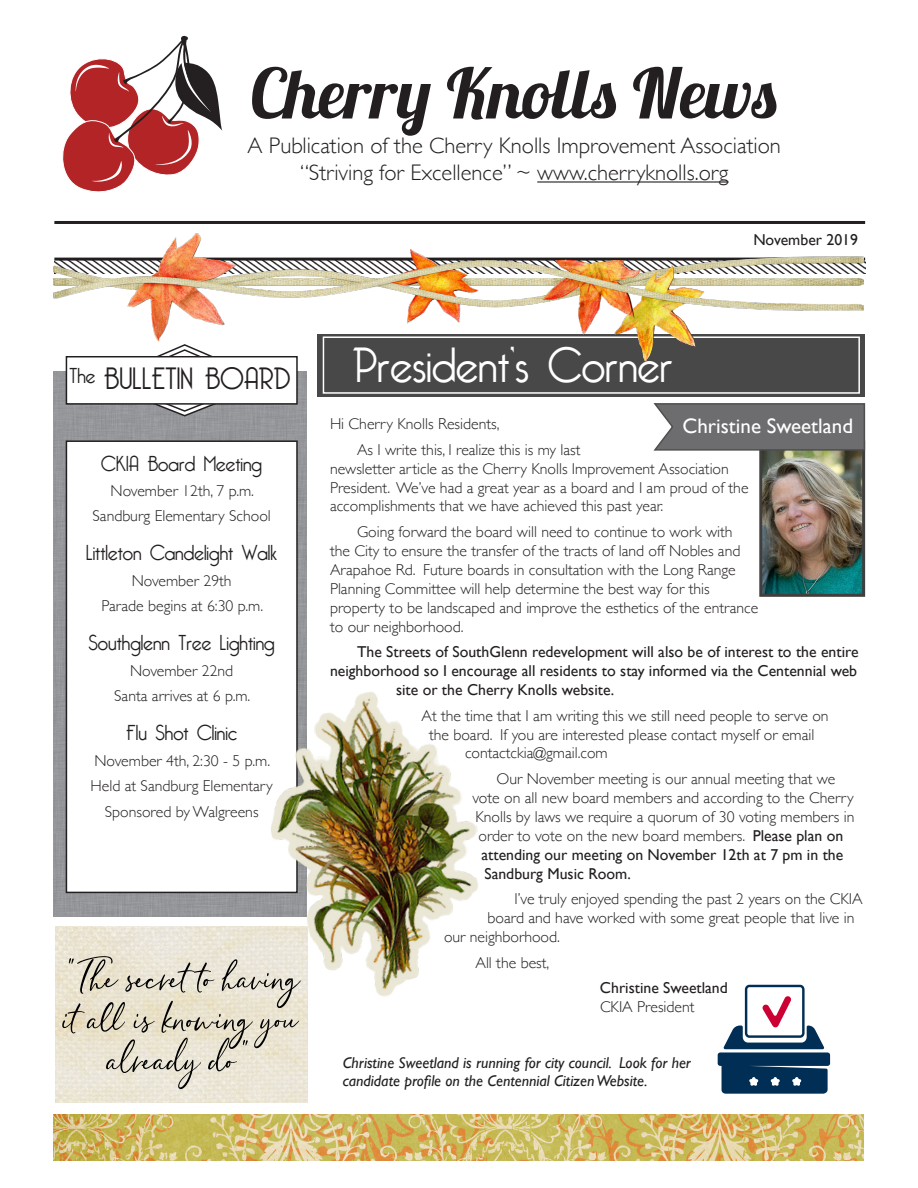
<style>
.page{position:relative;width:918px;height:1188px;background:#fff}
.page>*{position:absolute;margin:0;border:0;box-sizing:border-box;transform-origin:0 0}
.t1{font:69px "Lobster 1.3";color:#231f20}
.t2{font:48px "Bellerose";color:#fff}
.t3{font:30px "Bellerose";color:#231f20}
.t4{font:300 22.5px "Gill Sans";color:#231f20}
.t5{font:21px "Bellerose";color:#231f20}
.t6{font:21px "Gill Sans";color:#fff}
.Body_copy{font:300 15.75px/18.9px "Gill Sans";color:#231f20}
.Body_copy-2{font:15.75px "Gill Sans";color:#231f20}
.t7{font:italic 15.75px/18.9px "Gill Sans";color:#231f20}
.s1{font-weight:400}
</style>
<div class="page">
<hr style="left:537px;top:181px;width:192px;height:2px;background:#231f20">
<hr style="left:54px;top:221px;width:811px;height:3px;background:#231f20">
<svg style="left:62px;top:35px;width:161px;height:157px"></svg>
<div style="left:318px;top:334px;width:547px;height:62px;background:#484849"></div>
<div style="left:323px;top:336px;width:537px;height:58px;background:#484849;border:2px solid #fff"></div>
<img style="left:763px;top:451px;width:98px;height:142px">
<div style="left:759px;top:440px;width:106px;height:157px;border:3px solid #403f3e"></div>
<svg style="left:653px;top:403px;width:213px;height:48px"></svg>
<img style="left:56px;top:927px;width:252px;height:176px">
<div style="left:53px;top:371px;width:254px;height:546px;background:#949699"></div>
<div style="left:66px;top:441px;width:231px;height:451px;background:#fff"></div>
<div style="left:66px;top:440px;width:232px;height:453px;border:2px solid #231f20"></div>
<img style="left:53px;top:1115px;width:811px;height:46px">
<img style="left:251px;top:678px;width:227px;height:333px">
<svg style="left:95px;top:405px;width:177px;height:12px"></svg>
<div style="left:66px;top:357px;width:231px;height:47px;background:#fff"></div>
<div style="left:66px;top:356px;width:232px;height:49px;border:2px solid #231f20"></div>
<svg style="left:62px;top:956px;width:239px;height:133px"></svg>
<img style="left:53px;top:233px;width:811px;height:128px">
<svg style="left:717px;top:984px;width:114px;height:110px"></svg>
<p class="t1" style="left:250px;top:50px;width:529px">Cherry Knolls News</p>
<p class="t4" style="left:248px;top:128px;width:535px">A Publication of the Cherry Knolls Improvement Association</p>
<p class="t4" style="left:300px;top:155px;width:430px">“Striving for Excellence” ~ www.cherryknolls.org</p>
<p class="Body_copy-2" style="left:753px;top:230px;width:106px">November 2019</p>
<p class="t3" style="left:70px;top:361px;width:222px"><sup>The</sup> BULLETIN BOARD</p>
<p class="t5" style="left:101px;top:451px;width:162px">CKIA Board Meeting</p>
<p class="Body_copy" style="left:111px;top:481px;width:145px">November 12th, 7 p.m.</p>
<p class="Body_copy" style="left:93px;top:506px;width:180px">Sandburg Elementary School</p>
<p class="t5" style="left:86px;top:541px;width:193px">Littleton Candelight Walk</p>
<p class="Body_copy" style="left:132px;top:570px;width:101px">November 29th</p>
<p class="Body_copy" style="left:101px;top:596px;width:163px">Parade begins at 6:30 p.m.</p>
<p class="t5" style="left:89px;top:631px;width:188px">Southglenn Tree Lighting</p>
<p class="Body_copy" style="left:130px;top:660px;width:105px">November 22nd</p>
<p class="Body_copy" style="left:114px;top:686px;width:138px">Santa arrives at 6 p.m.</p>
<p class="t5" style="left:126px;top:721px;width:112px">Flu Shot Clinic</p>
<p class="Body_copy" style="left:94px;top:750px;width:177px">November 4th, 2:30 - 5 p.m.</p>
<p class="Body_copy" style="left:91px;top:776px;width:184px">Held at Sandburg Elementary</p>
<p class="Body_copy" style="left:105px;top:802px;width:155px">Sponsored by Walgreens</p>
<p class="t2" style="left:352px;top:337px;width:322px">President’s Corner</p>
<p class="t6" style="left:683px;top:413px;width:172px">Christine Sweetland</p>
<p class="Body_copy" style="left:330px;top:414px;width:171px">Hi Cherry Knolls Residents,</p>
<p class="Body_copy" style="left:330px;top:439px;width:420px;text-indent:27px">As I write this, I realize this is my last<br>newsletter article as the Cherry Knolls Improvement Association President. We’ve had a great year as a board and I am proud of the accomplishments that we have achieved this past year.</p>
<p class="Body_copy" style="left:330px;top:522px;width:430px;text-indent:27px">Going forward the board will need to continue to work with<br>the City to ensure the transfer of the tracts of land off Nobles and Arapahoe Rd. Future boards in consultation with the Long Range Planning Committee will help determine the best way for this property to be landscaped and improve the esthetics of the entrance to our neighborhood.</p>
<p class="Body_copy-2" style="left:357px;top:643px;width:503px">The Streets of SouthGlenn redevelopment will also be of interest to the entire</p>
<p class="Body_copy-2" style="left:330px;top:662px;width:529px">neighborhood so I encourage all residents to stay informed via the Centennial web</p>
<p class="Body_copy-2" style="left:396px;top:680px;width:220px">site or the Cherry Knolls website.</p>
<p class="Body_copy" style="left:422px;top:705px;width:409px">At the time that I am writing this we still need people to serve on</p>
<p class="Body_copy" style="left:429px;top:724px;width:387px">the board. If you are interested please contact myself or email</p>
<p class="Body_copy" style="left:465px;top:743px;width:144px">contactckia@gmail.com</p>
<p class="Body_copy" style="left:496px;top:769px;width:340px">Our November meeting is our annual meeting that we</p>
<p class="Body_copy" style="left:472px;top:788px;width:383px">vote on all new board members and according to the Cherry</p>
<p class="Body_copy" style="left:476px;top:807px;width:381px">Knolls by laws we require a quorum of 30 voting members in</p>
<p class="Body_copy" style="left:478px;top:826px;width:366px">order to vote on the new board members. <span class="s1">Please plan on</span></p>
<p class="Body_copy-2" style="left:482px;top:845px;width:363px">attending our meeting on November 12th at 7 pm in the</p>
<p class="Body_copy-2" style="left:484px;top:864px;width:148px">Sandburg Music Room.</p>
<p class="Body_copy" style="left:514px;top:889px;width:350px">I’ve truly enjoyed spending the past 2 years on the CKIA</p>
<p class="Body_copy" style="left:488px;top:908px;width:368px">board and have worked with some great people that live in</p>
<p class="Body_copy" style="left:444px;top:927px;width:117px">our neighborhood.</p>
<p class="Body_copy" style="left:476px;top:952px;width:75px">All the best,</p>
<p class="Body_copy-2" style="left:600px;top:979px;width:129px">Christine Sweetland</p>
<p class="Body_copy" style="left:600px;top:997px;width:96px">CKIA President</p>
<p class="t7" style="left:343px;top:1053px;width:350px">Christine Sweetland is running for city council. Look for her candidate profile on the Centennial Citizen Website.</p>
</div>
